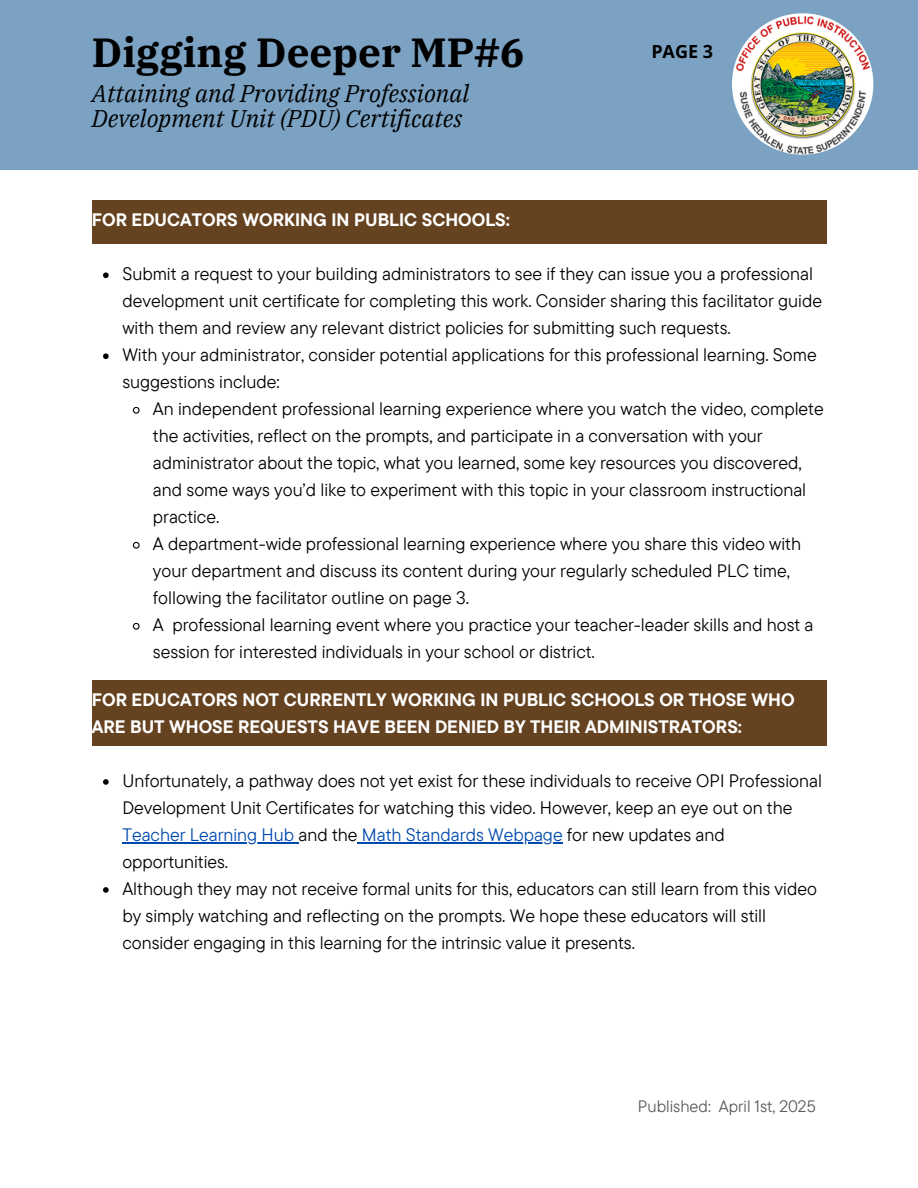
<style>
.page{position:relative;width:918px;height:1188px;background:#fff}
.page>*{position:absolute;margin:0;border:0;box-sizing:border-box;transform-origin:0 0}
.t1{font:700 40.5px "IBM Plex Serif";color:#000}
.t2{font:italic 24px/24.8px "IBM Plex Serif";color:#000}
.t3{font:18px/27px "TT Commons Pro";color:#000}
.t4{font:700 18px/27px "TT Commons Pro";color:#fff}
.t5{font:18px "TT Commons Pro";color:#004aad}
.t6{font:700 18px "Open Sans";color:#000}
.t7{font:16.5px "TT Commons Pro";color:#5a5a5c}
.s1{color:#000}
</style>
<div class="page">
<div style="left:0;top:0;width:918px;height:169px;background:#7ba2c3"></div>
<div style="left:92px;top:201px;width:734px;height:43px;background:#654321"></div>
<svg style="left:103px;top:272px;width:6px;height:6px"></svg>
<svg style="left:103px;top:353px;width:6px;height:6px"></svg>
<svg style="left:132px;top:406px;width:8px;height:8px"></svg>
<svg style="left:132px;top:541px;width:8px;height:8px"></svg>
<svg style="left:132px;top:622px;width:8px;height:8px"></svg>
<div style="left:92px;top:680px;width:734px;height:66px;background:#654321"></div>
<svg style="left:103px;top:779px;width:6px;height:6px"></svg>
<hr style="left:122px;top:842px;width:177px;height:1px;background:#004aad">
<hr style="left:358px;top:842px;width:205px;height:1px;background:#004aad">
<svg style="left:103px;top:887px;width:6px;height:6px"></svg>
<img style="left:733px;top:13px;width:140px;height:142px">
<p class="t1" style="left:92px;top:25px;width:434px">Digging Deeper MP#6</p>
<p class="t6" style="left:651px;top:39px;width:63px">PAGE 3</p>
<p class="t2" style="left:92px;top:81px;width:379px">Attaining and Providing Professional<br>Development Unit (PDU) Certificates</p>
<h1 class="t4" style="left:92px;top:206px;width:420px">FOR EDUCATORS WORKING IN PUBLIC SCHOOLS:</h1>
<h2 class="t3" style="left:122px;top:260px;width:701px">Submit a request to your building administrators to see if they can issue you a professional development unit certificate for completing this work. Consider sharing this facilitator guide with them and review any relevant district policies for submitting such requests.</h2>
<h3 class="t3" style="left:122px;top:341px;width:696px">With your administrator, consider potential applications for this professional learning. Some suggestions include:</h3>
<p class="t3" style="left:153px;top:395px;width:672px">An independent professional learning experience where you watch the video, complete the activities, reflect on the prompts, and participate in a conversation with your administrator about the topic, what you learned, some key resources you discovered, and some ways you’d like to experiment with this topic in your classroom instructional practice.</p>
<p class="t3" style="left:153px;top:530px;width:650px">A department-wide professional learning experience where you share this video with your department and discuss its content during your regularly scheduled PLC time, following the facilitator outline on page 3.</p>
<h3 class="t3" style="left:153px;top:611px;width:662px">A professional learning event where you practice your teacher-leader skills and host a session for interested individuals in your school or district.</h3>
<p class="t4" style="left:92px;top:686px;width:704px">FOR EDUCATORS NOT CURRENTLY WORKING IN PUBLIC SCHOOLS OR THOSE WHO<br>ARE BUT WHOSE REQUESTS HAVE BEEN DENIED BY THEIR ADMINISTRATORS:</p>
<p class="t3" style="left:122px;top:767px;width:701px">Unfortunately, a pathway does not yet exist for these individuals to receive OPI Professional<br>Development Unit Certificates for watching this video. However, keep an eye out on the</p>
<p class="t5" style="left:122px;top:823px;width:604px">Teacher Learning Hub <span class="s1">and the</span> Math Standards Webpage <span class="s1">for new updates and</span></p>
<h3 class="t3" style="left:122px;top:848px;width:696px">opportunities.<br>Although they may not receive formal units for this, educators can still learn from this video by simply watching and reflecting on the prompts. We hope these educators will still consider engaging in this learning for the intrinsic value it presents.</h3>
<p class="t7" style="left:638px;top:1095px;width:179px">Published: April 1st, 2025</p>
</div>
